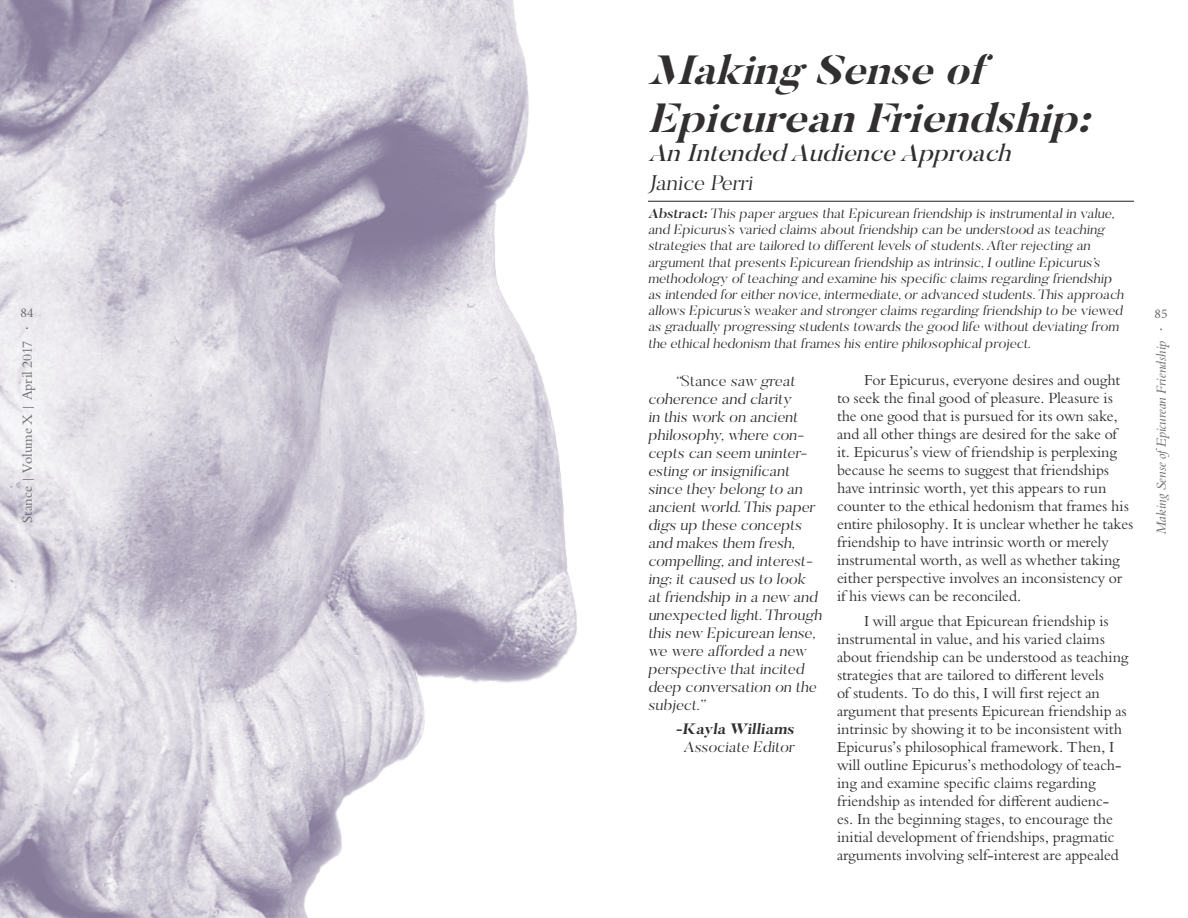
<style>
.page{position:relative;width:1188px;height:918px;background:#fff}
.page>*{position:absolute;margin:0;border:0;box-sizing:border-box;transform-origin:0 0}
.t1{font:italic 700 40.5px/48.6px "Butler Stencil";color:#312f30;scale:1.1 1}
.t2{font:italic 24px "Butler Stencil";color:#312f30;scale:1.1 1}
.Blurb{font:300 21px "Butler";color:#312f30;scale:1.1 1}
.Body_Paragraph{font:15px/18px "Borgia Pro";color:#312f30}
.Blurb-2{font:300 15px/18px "Butler";color:#312f30;scale:1.1 1}
.Abstract{font:300 13.5px/16.2px "Butler";color:#312f30;scale:1.1 1}
.t3{font:italic 13.5px "Borgia Pro";color:#6b6b6e}
.t4{font:13.5px "Borgia Pro";color:#6b6b6e}
.t5{font:13.5px "Minion Pro";color:#6b6b6e}
.s1{font-weight:500}
.s2{font-weight:700}
</style>
<div class="page">
<img style="left:0;top:0;width:1162px;height:918px">
<hr style="left:648px;top:201px;width:486px;height:1px;background:#231f20">
<p class="t1" style="left:648px;top:46px;width:416px">Making Senseof<br>EpicureanFriendship:</p>
<p class="t2" style="left:648px;top:138px;width:338px">AnIntendedAudienceApproach</p>
<p class="Blurb" style="left:648px;top:170px;width:100px">Janice Perri</p>
<p class="Abstract" style="left:648px;top:205px;width:436px"><span class="s1">Abstract:</span>This paper argues that Epicurean friendship is instrumental in value, and Epicurus’s varied claims about friendship can be understood as teaching strategies that are tailored to different levels of students.After rej ecting an argument that presents Epicurean friendship as intrinsic,I outline Epicurus’s methodology of teaching and examine his specific claims regarding friendship as intended for either novice,intermediate,or advanced students.This approach allows Epicurus’s weaker and stronger claims regarding friendship to be viewed as gradually progressing students towards the good life without deviating from the ethical hedonism that frames his entire philosophical proj ect.</p>
<p class="Blurb-2" style="left:648px;top:371px;width:162px;text-indent:27px">“Stance saw great coherence and clarity<br>in this work on ancient philosophy,where con&shy;cepts can seem uninter&shy;esting or insignificant since they belong to an ancient world.This paper digs up these concepts and makes them fresh, compelling,and interest&shy;ing; it caused us to look at friendship in a new and unexpected light.Through this new Epicurean lense, we were afforded a new perspective that incited deep conversation on the subj ect.”</p>
<p class="Blurb-2" style="left:675px;top:720px;width:112px;text-align:center"><span class="s2">-Kayla Williams<br></span>Associate Editor</p>
<p class="t5" style="left:21px;top:304px;width:14px">84</p>
<p class="t5" style="left:1155px;top:305px;width:14px">85</p>
<p class="t3" style="left:1153px;top:534px;width:196px;rotate:-90deg">Making Sense ofEpicurean Friendship</p>
<p class="t4" style="left:19px;top:523px;width:184px;rotate:-90deg">Stance | Volume X | April 2017</p>
<p class="Body_Paragraph" style="left:837px;top:372px;width:298px;text-indent:27px">For Epicurus, everyone desires and ought to seek the final good of pleasure. Pleasure is the one good that is pursued for its own sake, and all other things are desired for the sake of it. Epicurus’s view of friendship is perplexing because he seems to suggest that friendships have intrinsic worth, yet this appears to run counter to the ethical hedonism that frames his entire philosophy. It is unclear whether he takes friendship to have intrinsic worth or merely instrumental worth, as well as whether taking either perspective involves an inconsistency or if his views can be reconciled.</p>
<p class="Body_Paragraph" style="left:837px;top:613px;width:293px;text-indent:27px">I will argue that Epicurean friendship is instrumental in value, and his varied claims about friendship can be understood as teaching strategies that are tailored to different levels<br>of students. To do this, I will first reject an argument that presents Epicurean friendship as intrinsic by showing it to be inconsistent with Epicurus’s philosophical framework. Then, I will outline Epicurus’s methodology of teach&shy;ing and examine specific claims regarding friendship as intended for different audienc&shy;es. In the beginning stages, to encourage the initial development of friendships, pragmatic arguments involving self-interest are appealed</p>
</div>
